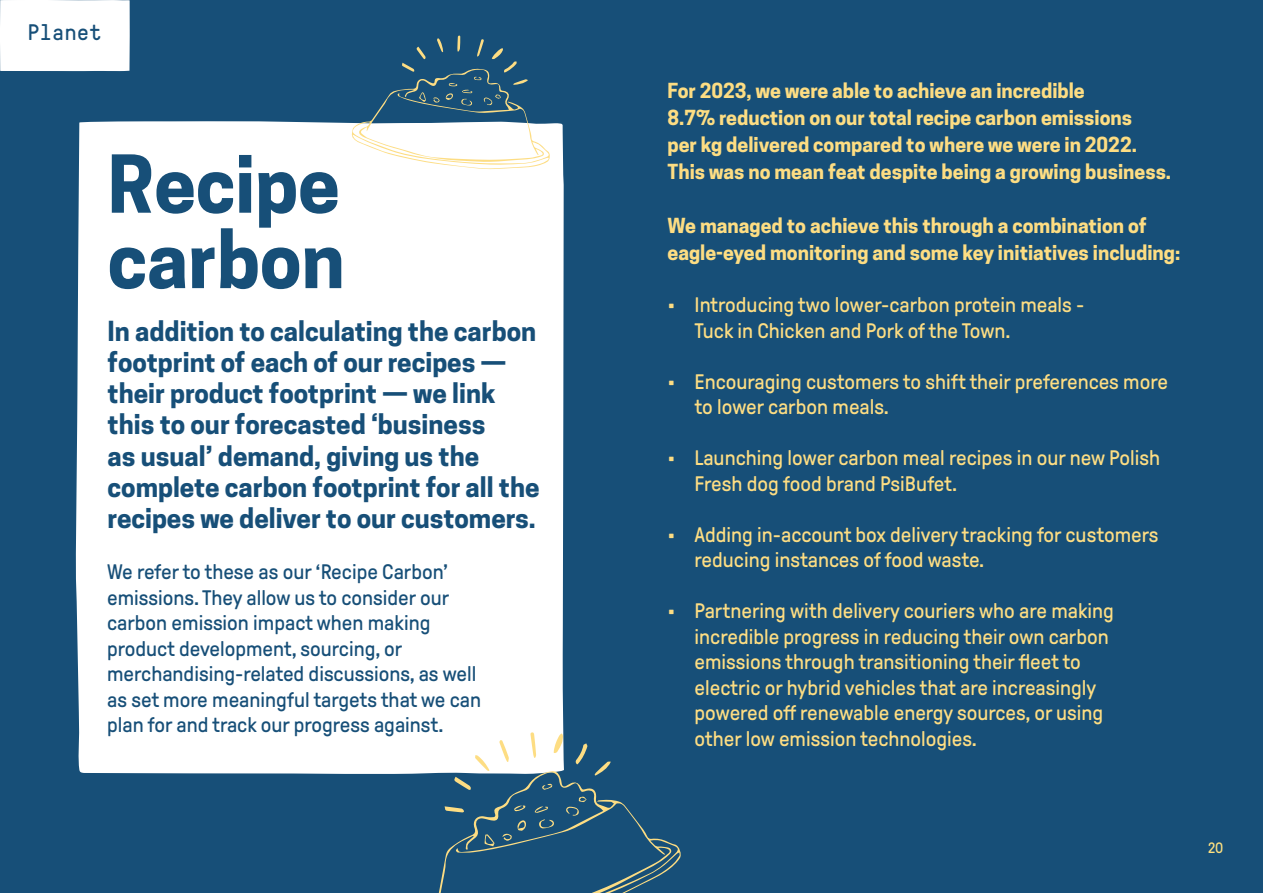
<style>
.page{position:relative;width:1263px;height:893px;background:#174f78}
.page>*{position:absolute;margin:0;border:0;box-sizing:border-box;transform-origin:0 0}
.t1{font:700 74.85px/75.4px "Cooper Hewitt";color:#174f78}
.t2{font:700 25.95px/31.2px "Cooper Hewitt";color:#174f78}
.t3{font:22.5px "GT Pressura Mono";color:#174f78}
.t4{font:21px/25.5px "GT Pressura";color:#fddd83}
.t5{font:21px/25.5px "GT Pressura";color:#174f78}
.t6{font:700 19.5px/27px "Cooper Hewitt";color:#fddd83}
.t7{font:15px "GT Pressura";color:#ffe180}
</style>
<div class="page">
<div style="left:75px;top:121px;width:489px;height:653px;background:#fff"></div>
<svg style="left:351px;top:36px;width:200px;height:133px"></svg>
<svg style="left:419px;top:732px;width:262px;height:161px"></svg>
<div style="left:0;top:0;width:130px;height:71px;background:#fff"></div>
<p class="t3" style="left:27px;top:16px;width:76px">Planet</p>
<h1 class="t1" style="left:108px;top:147px;width:239px">Recipe carbon</h1>
<p class="t2" style="left:108px;top:316px;width:433px">In addition to calculating the carbon footprint of each of our recipes — their product footprint — we link this to our forecasted ‘business<br>as usual’ demand, giving us the complete carbon footprint for all the recipes we deliver to our customers.</p>
<p class="t5" style="left:107px;top:559px;width:375px">We refer to these as our ‘Recipe Carbon’ emissions. They allow us to consider our carbon emission impact when making product development, sourcing, or merchandising-related discussions, as well as set more meaningful targets that we can plan for and track our progress against.</p>
<p class="t6" style="left:667px;top:77px;width:505px">For 2023, we were able to achieve an incredible<br>8.7% reduction on our total recipe carbon emissions<br>per kg delivered compared to where we were in 2022.<br>This was no mean feat despite being a growing business.</p>
<p class="t6" style="left:667px;top:212px;width:514px">We managed to achieve this through a combination of eagle-eyed monitoring and some key initiatives including:</p>
<p class="t4" style="left:694px;top:293px;width:391px;text-indent:-27px">• Introducing two lower-carbon protein meals -<br>Tuck in Chicken and Pork of the Town.</p>
<p class="t4" style="left:694px;top:369px;width:475px;text-indent:-27px">• Encouraging customers to shift their preferences more to lower carbon meals.</p>
<p class="t4" style="left:694px;top:446px;width:467px;text-indent:-27px">• Launching lower carbon meal recipes in our new Polish<br>Fresh dog food brand PsiBufet.</p>
<p class="t4" style="left:694px;top:522px;width:465px;text-indent:-27px">• Adding in-account box delivery tracking for customers reducing instances of food waste.</p>
<p class="t4" style="left:694px;top:599px;width:421px;text-indent:-27px">• Partnering with delivery couriers who are making incredible progress in reducing their own carbon emissions through transitioning their fleet to electric or hybrid vehicles that are increasingly powered off renewable energy sources, or using other low emission technologies.</p>
<p class="t7" style="left:1208px;top:840px;width:17px">20</p>
</div>
